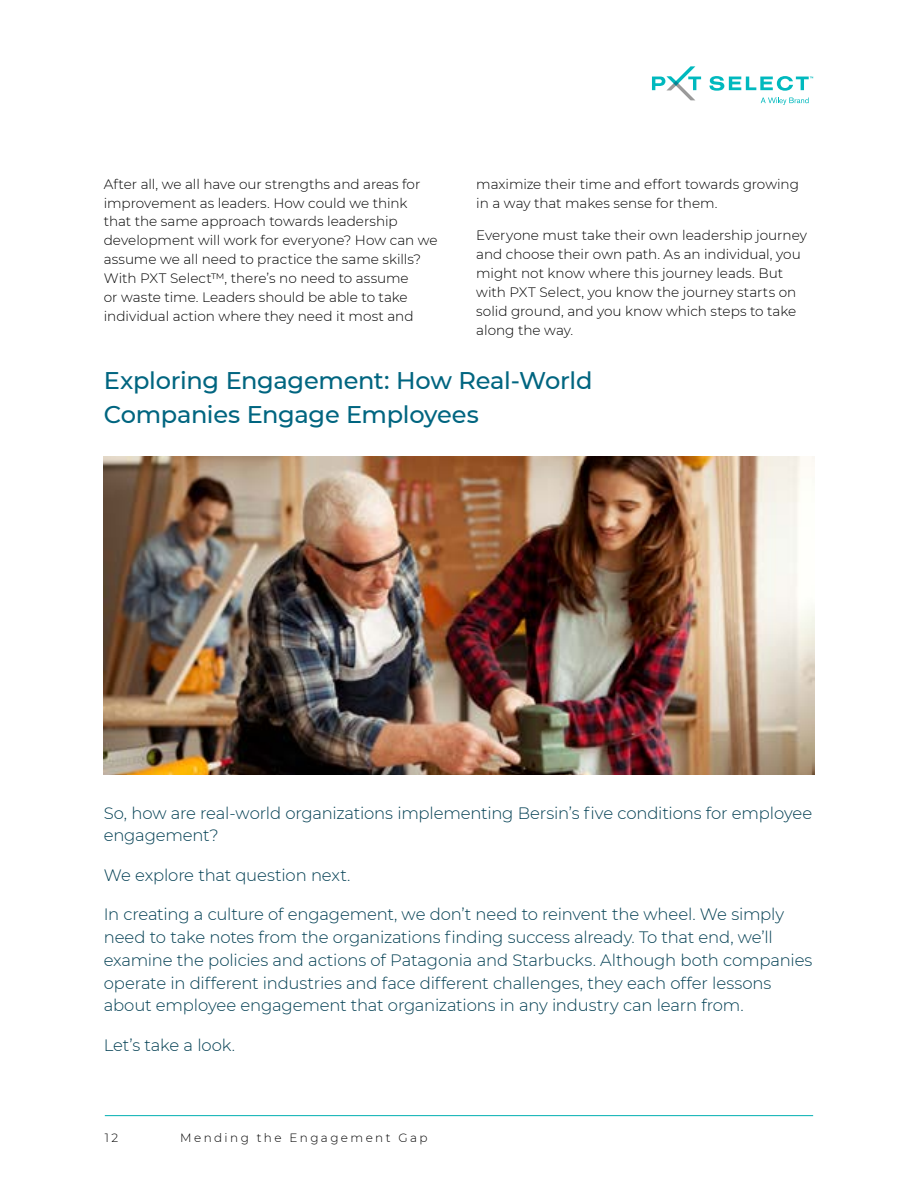
<style>
.page{position:relative;width:918px;height:1188px;background:#fff}
.page>*{position:absolute;margin:0;border:0;box-sizing:border-box;transform-origin:0 0}
.t1{font:500 24.15px/33.5px "Montserrat";letter-spacing:-.015em;color:#006580}
.t2{font:300 16.5px/23px "Montserrat";letter-spacing:-.01em;color:#003e52}
.t3{font:300 13.65px/18.9px "Montserrat";color:#000}
.t4{font:300 12px "Montserrat";letter-spacing:.2em;color:#000}
</style>
<div class="page">
<hr style="left:105px;top:1115px;width:708px;height:1px;background:#00afb1">
<svg style="left:709px;top:76px;width:104px;height:15px"></svg>
<svg style="left:652px;top:66px;width:49px;height:34px"></svg>
<svg style="left:761px;top:98px;width:48px;height:7px"></svg>
<img style="left:104px;top:456px;width:710px;height:319px">
<p class="t3" style="left:104px;top:174px;width:336px">After all, we all have our strengths and areas for improvement as leaders. How could we think that the same approach towards leadership development will work for everyone? How can we assume we all need to practice the same skills?<br>With PXT Select™, there’s no need to assume<br>or waste time. Leaders should be able to take individual action where they need it most and</p>
<p class="t3" style="left:476px;top:174px;width:324px">maximize their time and effort towards growing in a way that makes sense for them.</p>
<p class="t3" style="left:476px;top:225px;width:332px">Everyone must take their own leadership journey and choose their own path. As an individual, you might not know where this journey leads. But with PXT Select, you know the journey starts on solid ground, and you know which steps to take along the way.</p>
<h1 class="t1" style="left:104px;top:363px;width:490px">Exploring Engagement: How Real-World<br>Companies Engage Employees</h1>
<p class="t2" style="left:104px;top:801px;width:710px">So, how are real-world organizations implementing Bersin’s five conditions for employee engagement?</p>
<p class="t2" style="left:104px;top:863px;width:248px">We explore that question next.</p>
<p class="t2" style="left:104px;top:902px;width:710px">In creating a culture of engagement, we don’t need to reinvent the wheel. We simply need to take notes from the organizations finding success already. To that end, we’ll examine the policies and actions of Patagonia and Starbucks. Although both companies operate in different industries and face different challenges, they each offer lessons about employee engagement that organizations in any industry can learn from.</p>
<p class="t2" style="left:104px;top:1033px;width:133px">Let’s take a look.</p>
<p class="t4" style="left:105px;top:1130px;width:15px">12</p>
<p class="t4" style="left:180px;top:1130px;width:249px">Mending the Engagement Gap</p>
</div>
